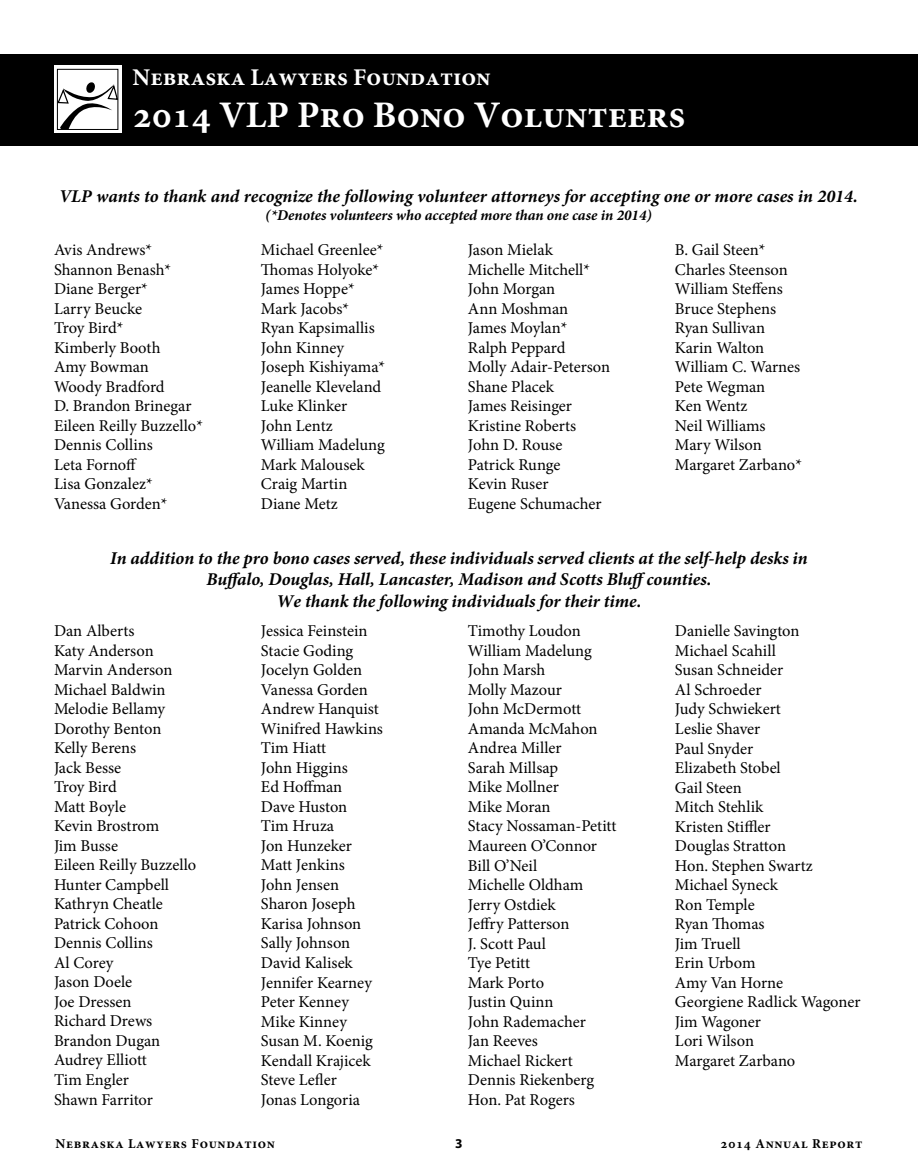
<style>
.page{position:relative;width:918px;height:1175px;background:#fff}
.page>*{position:absolute;margin:0;border:0;box-sizing:border-box;transform-origin:0 0}
.t1{font:700 37.5px "Minion Pro";color:#fff}
.t2{font:700 24px "Minion Pro";color:#fff}
.t3{font:italic 700 18px/21.6px "Minion Pro";color:#000;text-align:center}
.t4{font:16.5px/19.5px "Minion Pro";letter-spacing:-.005em;color:#000}
.t5{font:italic 700 15px "Minion Pro";color:#000}
.t6{font:700 13.5px "Minion Pro";letter-spacing:.05em;color:#000}
.t7{font:700 13.5px "Myriad";color:#000}
</style>
<div class="page">
<div style="left:0;top:54px;width:918px;height:91px;background:#000"></div>
<div style="left:54px;top:66px;width:67px;height:67px;background:#fff"></div>
<svg style="left:56px;top:82px;width:63px;height:47px"></svg>
<div style="left:57px;top:69px;width:61px;height:61px;border:1px solid #000"></div>
<h2 class="t2" style="left:133px;top:61px;width:360px">Nebraska Lawyers Foundation</h2>
<h1 class="t1" style="left:133px;top:89px;width:554px">2014 VLP Pro Bono Volunteers</h1>
<p class="t3" style="left:59px;top:185px;width:800px">VLP wants to thank and recognize the following volunteer attorneys for accepting one or more cases in 2014.</p>
<p class="t5" style="left:265px;top:205px;width:388px">(*Denotes volunteers who accepted more than one case in 2014)</p>
<p class="t4" style="left:54px;top:240px;width:151px">Avis Andrews*<br>Shannon Benash*<br>Diane Berger*<br>Larry Beucke<br>Troy Bird*<br>Kimberly Booth<br>Amy Bowman<br>Woody Bradford<br>D. Brandon Brinegar<br>Eileen Reilly Buzzello*<br>Dennis Collins<br>Leta Fornoff<br>Lisa Gonzalez*<br>Vanessa Gorden*</p>
<p class="t4" style="left:261px;top:240px;width:126px">Michael Greenlee*<br>Thomas Holyoke*<br>James Hoppe*<br>Mark Jacobs*<br>Ryan Kapsimallis<br>John Kinney<br>Joseph Kishiyama*<br>Jeanelle Kleveland<br>Luke Klinker<br>John Lentz<br>William Madelung<br>Mark Malousek<br>Craig Martin<br>Diane Metz</p>
<p class="t4" style="left:468px;top:240px;width:144px">Jason Mielak<br>Michelle Mitchell*<br>John Morgan<br>Ann Moshman<br>James Moylan*<br>Ralph Peppard<br>Molly Adair-Peterson<br>Shane Placek<br>James Reisinger<br>Kristine Roberts<br>John D. Rouse<br>Patrick Runge<br>Kevin Ruser<br>Eugene Schumacher</p>
<p class="t4" style="left:675px;top:240px;width:129px">B. Gail Steen*<br>Charles Steenson<br>William Steffens<br>Bruce Stephens<br>Ryan Sullivan<br>Karin Walton<br>William C. Warnes<br>Pete Wegman<br>Ken Wentz<br>Neil Williams<br>Mary Wilson<br>Margaret Zarbano*</p>
<p class="t3" style="left:110px;top:547px;width:699px">In addition to the pro bono cases served, these individuals served clients at the self-help desks in<br>Buffalo, Douglas, Hall, Lancaster, Madison and Scotts Bluff counties.<br>We thank the following individuals for their time.</p>
<p class="t4" style="left:54px;top:621px;width:144px">Dan Alberts<br>Katy Anderson<br>Marvin Anderson<br>Michael Baldwin<br>Melodie Bellamy<br>Dorothy Benton<br>Kelly Berens<br>Jack Besse<br>Troy Bird<br>Matt Boyle<br>Kevin Brostrom<br>Jim Busse<br>Eileen Reilly Buzzello<br>Hunter Campbell<br>Kathryn Cheatle<br>Patrick Cohoon<br>Dennis Collins<br>Al Corey<br>Jason Doele<br>Joe Dressen<br>Richard Drews<br>Brandon Dugan<br>Audrey Elliott<br>Tim Engler<br>Shawn Farritor</p>
<p class="t4" style="left:261px;top:621px;width:124px">Jessica Feinstein<br>Stacie Goding<br>Jocelyn Golden<br>Vanessa Gorden<br>Andrew Hanquist<br>Winifred Hawkins<br>Tim Hiatt<br>John Higgins<br>Ed Hoffman<br>Dave Huston<br>Tim Hruza<br>Jon Hunzeker<br>Matt Jenkins<br>John Jensen<br>Sharon Joseph<br>Karisa Johnson<br>Sally Johnson<br>David Kalisek<br>Jennifer Kearney<br>Peter Kenney<br>Mike Kinney<br>Susan M. Koenig<br>Kendall Krajicek<br>Steve Lefler<br>Jonas Longoria</p>
<p class="t4" style="left:468px;top:621px;width:150px">Timothy Loudon<br>William Madelung<br>John Marsh<br>Molly Mazour<br>John McDermott<br>Amanda McMahon<br>Andrea Miller<br>Sarah Millsap<br>Mike Mollner<br>Mike Moran<br>Stacy Nossaman-Petitt<br>Maureen O’Connor<br>Bill O’Neil<br>Michelle Oldham<br>Jerry Ostdiek<br>Jeffry Patterson<br>J. Scott Paul<br>Tye Petitt<br>Mark Porto<br>Justin Quinn<br>John Rademacher<br>Jan Reeves<br>Michael Rickert<br>Dennis Riekenberg<br>Hon. Pat Rogers</p>
<p class="t4" style="left:675px;top:621px;width:187px">Danielle Savington<br>Michael Scahill<br>Susan Schneider<br>Al Schroeder<br>Judy Schwiekert<br>Leslie Shaver<br>Paul Snyder<br>Elizabeth Stobel<br>Gail Steen<br>Mitch Stehlik<br>Kristen Stiffler<br>Douglas Stratton<br>Hon. Stephen Swartz<br>Michael Syneck<br>Ron Temple<br>Ryan Thomas<br>Jim Truell<br>Erin Urbom<br>Amy Van Horne<br>Georgiene Radlick Wagoner<br>Jim Wagoner<br>Lori Wilson<br>Margaret Zarbano</p>
<p class="t6" style="left:56px;top:1133px;width:221px">Nebraska Lawyers Foundation</p>
<p class="t7" style="left:455px;top:1136px;width:9px">3</p>
<p class="t6" style="left:721px;top:1133px;width:143px">2014 Annual Report</p>
</div>
